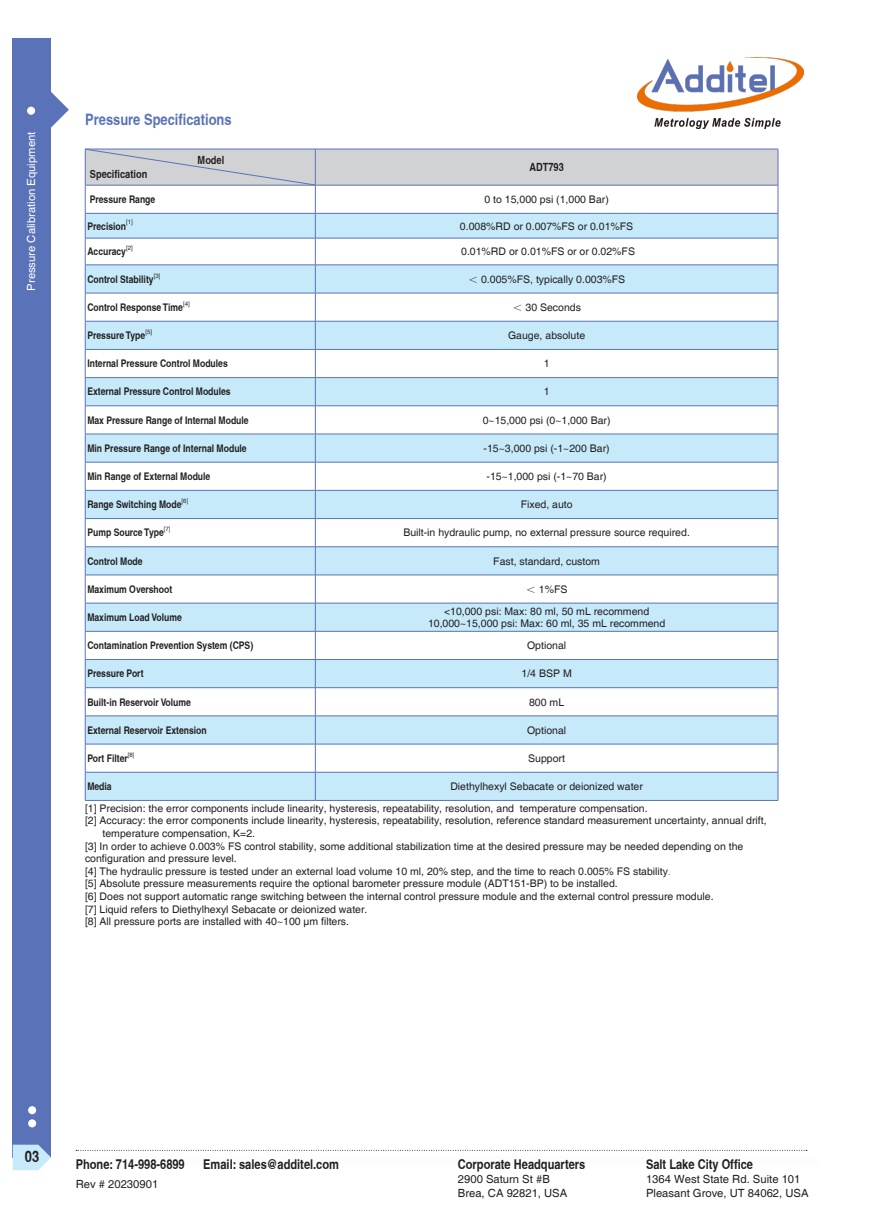
<style>
.page{position:relative;width:893px;height:1212px;background:#fff}
.page>*{position:absolute;margin:0;border:0;box-sizing:border-box;transform-origin:0 0}
.t1{font:700 condensed 15.75px "Helvetica";color:#5a73b8}
.t2{font:700 condensed 15.75px "Helvetica";color:#231f20}
.t3{font:700 condensed 13.5px "Helvetica";color:#231f20}
.t4{font:11.25px/13.5px "Helvetica";color:#231f20}
.t5{font:11.25px "Helvetica";color:#fff}
.t6{font:700 condensed 11.25px "Helvetica";color:#231f20}
.t7{font:10.5px/12.6px "Helvetica";color:#231f20}
.t8{font:700 condensed 10.5px "Helvetica";color:#231f20}
.t9{font:6.15px "Helvetica";color:#231f20}
.s1{font-family:"Adobe Song Std";font-weight:300}
</style>
<div class="page">
<div style="left:13px;top:38px;width:38px;height:1119px;background:#5a73b8"></div>
<svg style="left:51px;top:92px;width:18px;height:36px"></svg>
<div style="left:27px;top:107px;width:8px;height:8px;background:#fff;border-radius:50%"></div>
<div style="left:28px;top:1119px;width:8px;height:8px;background:#fff;border-radius:50%"></div>
<div style="left:28px;top:1106px;width:8px;height:8px;background:#fff;border-radius:50%"></div>
<svg style="left:13px;top:1145px;width:38px;height:25px"></svg>
<svg style="left:76px;top:1150px;width:731px;height:1px"></svg>
<img style="left:638px;top:57px;width:166px;height:72px">
<hr style="left:85px;top:800px;width:230px;height:1px;background:#5a73b8">
<hr style="left:315px;top:800px;width:463px;height:1px;background:#5a73b8">
<svg style="left:85px;top:149px;width:694px;height:651px"></svg>
<p class="t5" style="left:25px;top:291px;width:160px;rotate:-90deg">Pressure Calibration Equipment</p>
<p class="t1" style="left:85px;top:109px;width:148px">Pressure Specifications</p>
<p class="t6" style="left:198px;top:154px;width:28px">Model</p>
<p class="t6" style="left:90px;top:167px;width:59px">Specification</p>
<p class="t6" style="left:529px;top:160px;width:36px">ADT793</p>
<p class="t8" style="left:90px;top:193px;width:67px">Pressure Range</p>
<p class="t7" style="left:484px;top:193px;width:126px">0 to 15,000 psi (1,000 Bar)</p>
<p class="t8" style="left:87px;top:219px;width:40px">Precision</p>
<p class="t9" style="left:126px;top:219px;width:8px">[1]</p>
<p class="t7" style="left:460px;top:220px;width:175px">0.008%RD or 0.007%FS or 0.01%FS</p>
<p class="t8" style="left:87px;top:245px;width:40px">Accuracy</p>
<p class="t9" style="left:126px;top:244px;width:8px">[2]</p>
<p class="t7" style="left:461px;top:246px;width:175px">0.01%RD or 0.01%FS or or 0.02%FS</p>
<p class="t8" style="left:87px;top:273px;width:68px">Control Stability</p>
<p class="t9" style="left:154px;top:272px;width:8px">[3]</p>
<p class="t7" style="left:468px;top:273px;width:159px"><span class="s1">＜</span> 0.005%FS, typically 0.003%FS</p>
<p class="t8" style="left:87px;top:301px;width:97px">Control Response Time</p>
<p class="t9" style="left:183px;top:300px;width:8px">[4]</p>
<p class="t7" style="left:512px;top:301px;width:70px"><span class="s1">＜</span> 30 Seconds</p>
<p class="t8" style="left:87px;top:329px;width:59px">Pressure Type</p>
<p class="t9" style="left:145px;top:328px;width:8px">[5]</p>
<p class="t7" style="left:508px;top:329px;width:79px">Gauge, absolute</p>
<p class="t8" style="left:87px;top:357px;width:142px">Internal Pressure Control Modules</p>
<p class="t7" style="left:544px;top:358px;width:7px">1</p>
<p class="t8" style="left:87px;top:385px;width:145px">External Pressure Control Modules</p>
<p class="t7" style="left:544px;top:386px;width:7px">1</p>
<p class="t8" style="left:87px;top:414px;width:163px">Max Pressure Range of Internal Module</p>
<p class="t7" style="left:483px;top:414px;width:129px">0~15,000 psi (0~1,000 Bar)</p>
<p class="t8" style="left:87px;top:442px;width:161px">Min Pressure Range of Internal Module</p>
<p class="t7" style="left:484px;top:442px;width:128px">-15~3,000 psi (-1~200 Bar)</p>
<p class="t8" style="left:87px;top:470px;width:125px">Min Range of External Module</p>
<p class="t7" style="left:486px;top:470px;width:122px">-15~1,000 psi (-1~70 Bar)</p>
<p class="t8" style="left:87px;top:498px;width:96px">Range Switching Mode</p>
<p class="t9" style="left:182px;top:497px;width:8px">[6]</p>
<p class="t7" style="left:521px;top:499px;width:53px">Fixed, auto</p>
<p class="t8" style="left:87px;top:526px;width:78px">Pump Source Type</p>
<p class="t9" style="left:164px;top:526px;width:8px">[7]</p>
<p class="t7" style="left:403px;top:527px;width:288px">Built-in hydraulic pump, no external pressure source required.</p>
<p class="t8" style="left:87px;top:554px;width:57px">Control Mode</p>
<p class="t7" style="left:493px;top:555px;width:108px">Fast, standard, custom</p>
<p class="t8" style="left:87px;top:583px;width:86px">Maximum Overshoot</p>
<p class="t7" style="left:526px;top:583px;width:43px"><span class="s1">＜</span> 1%FS</p>
<p class="t8" style="left:87px;top:611px;width:96px">Maximum Load Volume</p>
<p class="t7" style="left:444px;top:605px;width:207px">&lt;10,000 psi: Max: 80 ml, 50 mL recommend</p>
<p class="t7" style="left:428px;top:618px;width:239px">10,000~15,000 psi: Max: 60 ml, 35 mL recommend</p>
<p class="t8" style="left:87px;top:639px;width:167px">Contamination Prevention System (CPS)</p>
<p class="t7" style="left:527px;top:639px;width:41px">Optional</p>
<p class="t8" style="left:87px;top:667px;width:58px">Pressure Port</p>
<p class="t7" style="left:522px;top:668px;width:52px">1/4 BSP M</p>
<p class="t8" style="left:87px;top:695px;width:105px">Built-in Reservoir Volume</p>
<p class="t7" style="left:529px;top:696px;width:37px">800 mL</p>
<p class="t8" style="left:87px;top:724px;width:121px">External Reservoir Extension</p>
<p class="t7" style="left:527px;top:724px;width:41px">Optional</p>
<p class="t8" style="left:87px;top:752px;width:42px">Port Filter</p>
<p class="t9" style="left:128px;top:751px;width:8px">[8]</p>
<p class="t7" style="left:528px;top:752px;width:38px">Support</p>
<p class="t8" style="left:87px;top:780px;width:26px">Media</p>
<p class="t7" style="left:450px;top:780px;width:194px">Diethylhexyl Sebacate or deionized water</p>
<p class="t7" style="left:85px;top:802px;width:564px">[1] Precision: the error components include linearity, hysteresis, repeatability, resolution, and temperature compensation.</p>
<p class="t7" style="left:85px;top:815px;width:683px">[2] Accuracy: the error components include linearity, hysteresis, repeatability, resolution, reference standard measurement uncertainty, annual drift,</p>
<p class="t7" style="left:103px;top:827px;width:154px">temperature compensation, K=2.</p>
<p class="t7" style="left:85px;top:840px;width:660px">[3] In order to achieve 0.003% FS control stability, some additional stabilization time at the desired pressure may be needed depending on the configuration and pressure level.</p>
<p class="t7" style="left:85px;top:865px;width:587px">[4] The hydraulic pressure is tested under an external load volume 10 ml, 20% step, and the time to reach 0.005% FS stability<span class="s1">.</span></p>
<p class="t7" style="left:85px;top:878px;width:534px">[5] Absolute pressure measurements require the optional barometer pressure module (ADT151-BP) to be installed.</p>
<p class="t7" style="left:85px;top:890px;width:630px">[6] Does not support automatic range switching between the internal control pressure module and the external control pressure module.</p>
<p class="t7" style="left:85px;top:903px;width:284px">[7] Liquid refers to Diethylhexyl Sebacate or deionized water.</p>
<p class="t7" style="left:85px;top:916px;width:266px">[8] All pressure ports are installed with 40~100 μm filters.</p>
<h1 class="t2" style="left:25px;top:1147px;width:16px">03</h1>
<p class="t3" style="left:76px;top:1156px;width:111px">Phone: 714-998-6899</p>
<p class="t3" style="left:203px;top:1156px;width:137px">Email: sales@additel.com</p>
<p class="t4" style="left:76px;top:1177px;width:84px">Rev # 20230901</p>
<p class="t3" style="left:458px;top:1156px;width:129px">Corporate Headquarters</p>
<p class="t4" style="left:458px;top:1173px;width:111px">2900 Saturn St #B<br>Brea, CA 92821, USA</p>
<p class="t3" style="left:646px;top:1156px;width:109px">Salt Lake City Office</p>
<p class="t4" style="left:646px;top:1173px;width:164px">1364 West State Rd. Suite 101<br>Pleasant Grove, UT 84062, USA</p>
</div>
